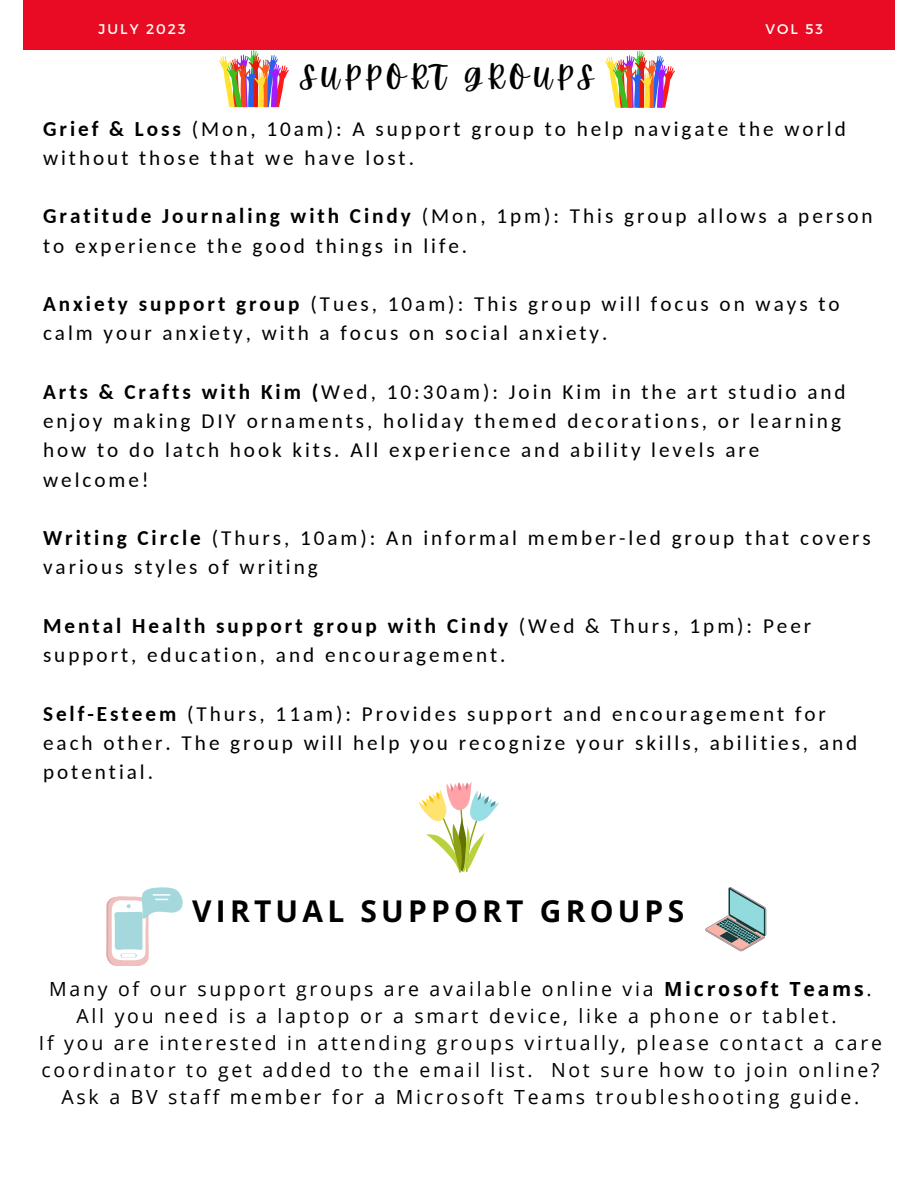
<style>
.page{position:relative;width:918px;height:1188px;background:#fff}
.page>*{position:absolute;margin:0;border:0;box-sizing:border-box;transform-origin:0 0}
.t1{font:700 30px "Open Sans";letter-spacing:.14em;color:#000}
.t2{font:30px "Apricots";letter-spacing:.14em;color:#000}
.t3{font:21.15px/29.2px "Carlito";letter-spacing:.14em;color:#000}
.t4{font:19.5px/27px "Open Sans";letter-spacing:.14em;color:#000;text-align:center}
.t5{font:13.95px "Montserrat";letter-spacing:.14em;color:#fffff9}
.s1{font-weight:700}
</style>
<div class="page">
<img style="left:605px;top:50px;width:70px;height:58px">
<img style="left:219px;top:50px;width:70px;height:57px">
<svg style="left:106px;top:887px;width:77px;height:79px"></svg>
<svg style="left:706px;top:887px;width:60px;height:64px"></svg>
<svg style="left:418px;top:782px;width:81px;height:91px"></svg>
<div style="left:23px;top:0;width:872px;height:50px;background:#e80b23"></div>
<p class="t5" style="left:99px;top:20px;width:89px">JULY 2023</p>
<p class="t5" style="left:765px;top:20px;width:59px">VOL 53</p>
<p class="t5" style="left:97px;top:22px;width:85px">MAY 2023</p>
<p class="t5" style="left:816px;top:22px;width:7px">1</p>
<p class="t5" style="left:93px;top:27px;width:38px">MAY</p>
<p class="t5" style="left:137px;top:27px;width:41px">2023</p>
<p class="t2" style="left:299px;top:61px;width:296px">SUPPORT GROUPS</p>
<p class="t3" style="left:43px;top:116px;width:804px"><span class="s1">Grief &amp; Loss</span> (Mon, 10am): A support group to help navigate the world without those that we have lost.</p>
<p class="t3" style="left:43px;top:204px;width:831px"><span class="s1">Gratitude Journaling with Cindy</span> (Mon, 1pm): This group allows a person to experience the good things in life.</p>
<p class="t3" style="left:43px;top:291px;width:798px"><span class="s1">Anxiety support group</span> (Tues, 10am): This group will focus on ways to calm your anxiety, with a focus on social anxiety.</p>
<p class="t3" style="left:43px;top:379px;width:804px"><span class="s1">Arts &amp; Crafts with Kim (</span>Wed, 10:30am): Join Kim in the art studio and enjoy making DIY ornaments, holiday themed decorations, or learning how to do latch hook kits. All experience and ability levels are welcome!</p>
<p class="t3" style="left:43px;top:525px;width:829px"><span class="s1">Writing Circle</span> (Thurs, 10am): An informal member-led group that covers various styles of writing</p>
<p class="t3" style="left:43px;top:613px;width:770px"><span class="s1">Mental Health support group with Cindy</span> (Wed &amp; Thurs, 1pm): Peer support, education, and encouragement.</p>
<p class="t3" style="left:43px;top:701px;width:816px"><span class="s1">Self-Esteem</span> (Thurs, 11am): Provides support and encouragement for each other. The group will help you recognize your skills, abilities, and potential.</p>
<p class="t1" style="left:192px;top:890px;width:493px">VIRTUAL SUPPORT GROUPS</p>
<p class="t4" style="left:49px;top:975px;width:824px">Many of our support groups are available online via <span class="s1">Microsoft Teams</span>.<br>All you need is a laptop or a smart device, like a phone or tablet.</p>
<p class="t4" style="left:39px;top:1029px;width:845px">If you are interested in attending groups virtually, please contact a care coordinator to get added to the email list. Not sure how to join online?<br>Ask a BV staff member for a Microsoft Teams troubleshooting guide.</p>
</div>
